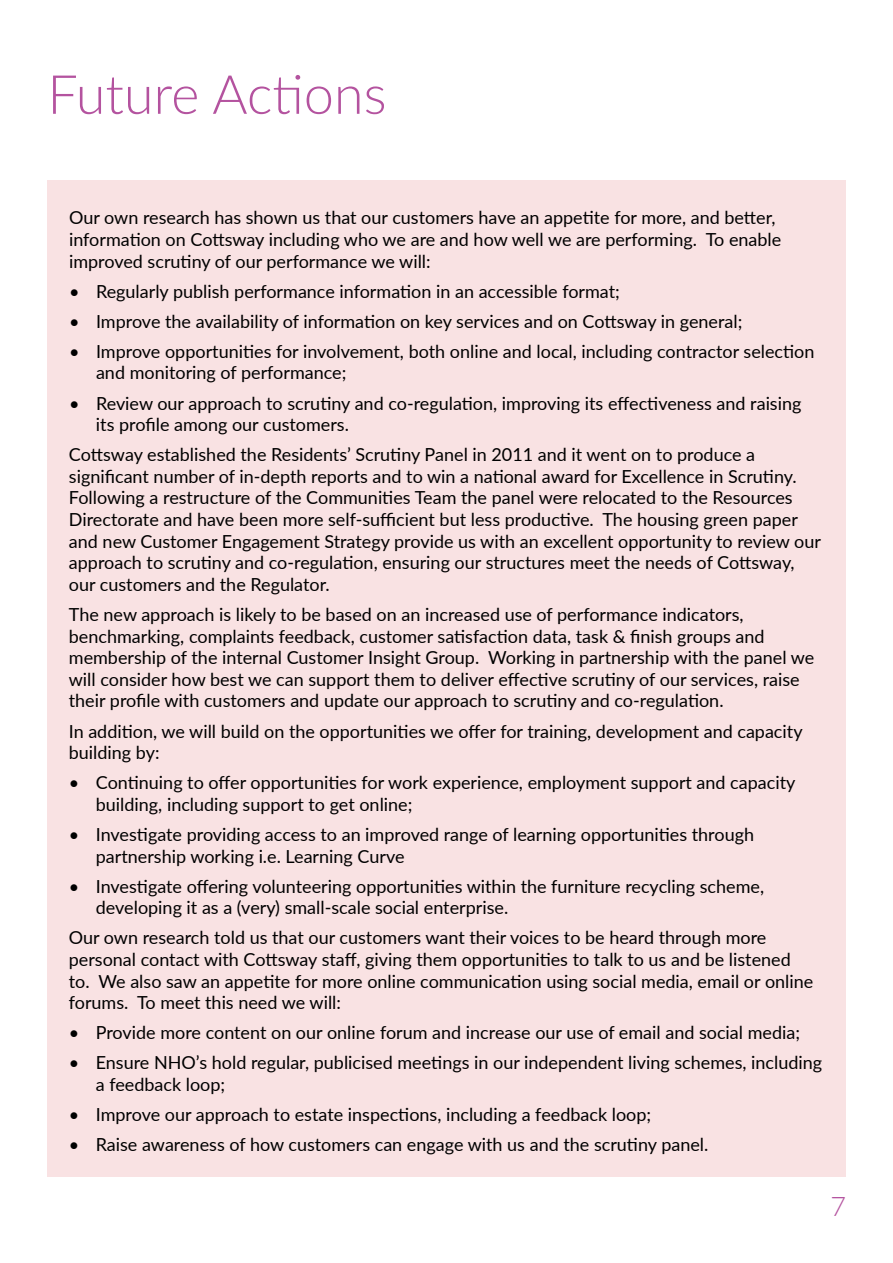
<style>
.page{position:relative;width:893px;height:1263px;background:#fff}
.page>*{position:absolute;margin:0;border:0;box-sizing:border-box;transform-origin:0 0}
.t1{font:300 54px "Lato";color:#b4539f}
.t2{font:300 27px "Lato";color:#b4539f}
.t3{font:18px/21.6px "Lato";color:#000}
</style>
<div class="page">
<div style="left:47px;top:180px;width:798px;height:996px;background:#f9e2e3"></div>
<h1 class="t1" style="left:47px;top:57px;width:341px">Future Actions</h1>
<p class="t3" style="left:69px;top:206px;width:714px">Our own research has shown us that our customers have an appetite for more, and better, information on Cottsway including who we are and how well we are performing. To enable improved scrutiny of our performance we will:</p>
<p class="t3" style="left:69px;top:280px;width:552px">• Regularly publish performance information in an accessible format;</p>
<p class="t3" style="left:69px;top:310px;width:675px">• Improve the availability of information on key services and on Cottsway in general;</p>
<p class="t3" style="left:96px;top:340px;width:720px;text-indent:-27px">• Improve opportunities for involvement, both online and local, including contractor selection and monitoring of performance;</p>
<p class="t3" style="left:96px;top:391px;width:707px;text-indent:-27px">• Review our approach to scrutiny and co-regulation, improving its effectiveness and raising its profile among our customers.</p>
<p class="t3" style="left:69px;top:443px;width:754px">Cottsway established the Residents’ Scrutiny Panel in 2011 and it went on to produce a significant number of in-depth reports and to win a national award for Excellence in Scrutiny.<br>Following a restructure of the Communities Team the panel were relocated to the Resources Directorate and have been more self-sufficient but less productive. The housing green paper and new Customer Engagement Strategy provide us with an excellent opportunity to review our approach to scrutiny and co-regulation, ensuring our structures meet the needs of Cottsway, our customers and the Regulator.</p>
<p class="t3" style="left:69px;top:603px;width:747px">The new approach is likely to be based on an increased use of performance indicators, benchmarking, complaints feedback, customer satisfaction data, task &amp; finish groups and membership of the internal Customer Insight Group. Working in partnership with the panel we will consider how best we can support them to deliver effective scrutiny of our services, raise their profile with customers and update our approach to scrutiny and co-regulation.</p>
<p class="t3" style="left:69px;top:719px;width:735px">In addition, we will build on the opportunities we offer for training, development and capacity building by:</p>
<p class="t3" style="left:96px;top:771px;width:701px;text-indent:-27px">• Continuing to offer opportunities for work experience, employment support and capacity building, including support to get online;</p>
<p class="t3" style="left:96px;top:823px;width:660px;text-indent:-27px">• Investigate providing access to an improved range of learning opportunities through partnership working i.e. Learning Curve</p>
<p class="t3" style="left:96px;top:874px;width:670px;text-indent:-27px">• Investigate offering volunteering opportunities within the furniture recycling scheme, developing it as a (very) small-scale social enterprise.</p>
<p class="t3" style="left:69px;top:926px;width:746px">Our own research told us that our customers want their voices to be heard through more personal contact with Cottsway staff, giving them opportunities to talk to us and be listened to. We also saw an appetite for more online communication using social media, email or online forums. To meet this need we will:</p>
<p class="t3" style="left:69px;top:1021px;width:733px">• Provide more content on our online forum and increase our use of email and social media;</p>
<p class="t3" style="left:96px;top:1051px;width:728px;text-indent:-27px">• Ensure NHO’s hold regular, publicised meetings in our independent living schemes, including a feedback loop;</p>
<p class="t3" style="left:69px;top:1103px;width:584px">• Improve our approach to estate inspections, including a feedback loop;</p>
<p class="t3" style="left:69px;top:1133px;width:641px">• Raise awareness of how customers can engage with us and the scrutiny panel.</p>
<h2 class="t2" style="left:830px;top:1188px;width:17px">7</h2>
</div>
